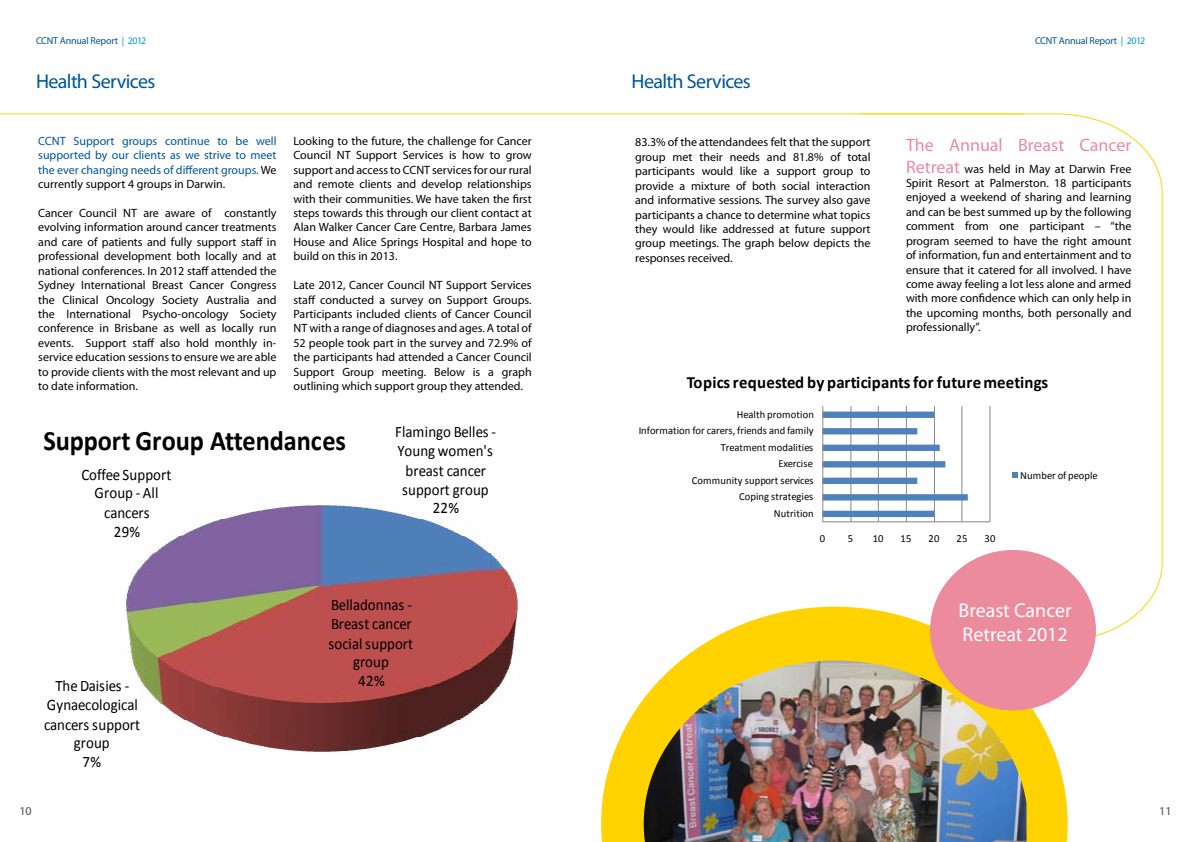
<style>
.page{position:relative;width:1191px;height:842px;background:#fff}
.page>*{position:absolute;margin:0;border:0;box-sizing:border-box;transform-origin:0 0}
.t1{font:700 28.2px "Calibri";letter-spacing:-.005em;color:#000;scale:.93 1}
.t2{font:20px "Myriad Pro";letter-spacing:-.03em;color:#005596}
.t3{font:20px/24px "Myriad Pro";color:#fff}
.t4{font:18px "Myriad Pro";color:#ec8a9e}
.t5{font:700 17.2px "Calibri";letter-spacing:.015em;color:#000}
.t6{font:16px/19.1px "Calibri";letter-spacing:.005em;color:#000;text-align:center;scale:.93 1}
.t7{font:12px/14.4px "Myriad Pro";color:#000;text-align:justify}
.t8{font:12px/14.4px "Myriad Pro";color:#005596;text-align:justify}
.t9{font:12px "Myriad Pro";color:#4d4d4f}
.t10{font:10.8px "Calibri";letter-spacing:.005em;color:#000}
.t11{font:10px "Myriad Pro";letter-spacing:-.02em;color:#005596}
.s1{color:#0096d6}
.s2{color:#000}
.s3{font-size:18px;color:#ec8a9e}
</style>
<div class="page">
<svg style="left:861px;top:113px;width:302px;height:530px"></svg>
<hr style="left:0;top:113px;width:1023px;height:1px;background:#ffd400">
<svg style="left:601px;top:607px;width:466px;height:235px;fill:#ffd200"></svg>
<img style="left:643px;top:660px;width:383px;height:182px">
<div style="left:930px;top:550px;width:165px;height:160px;background:#ec8a9e;border-radius:50%"></div>
<svg style="left:125px;top:503px;width:394px;height:249px"></svg>
<svg style="left:822px;top:369px;width:281px;height:180px"></svg>
<p class="t11" style="left:36px;top:34px;width:112px">CCNT Annual Report <span class="s1">| 2012</span></p>
<h2 class="t2" style="left:36px;top:69px;width:121px">Health Services</h2>
<p class="t7" style="left:293px;top:134px;width:240px">Looking to the future, the challenge for Cancer Council NT Support Services is how to grow support and access to CCNT services for our rural and remote clients and develop relationships with their communities. We have taken the first steps towards this through our client contact at Alan Walker Cancer Care Centre, Barbara James House and Alice Springs Hospital and hope to build on this in 2013.</p>
<p class="t7" style="left:293px;top:278px;width:240px">Late 2012, Cancer Council NT Support Services staff conducted a survey on Support Groups.<br>Participants included clients of Cancer Council NT with a range of diagnoses and ages. A total of 52 people took part in the survey and 72.9% of the participants had attended a Cancer Council Support Group meeting. Below is a graph outlining which support group they attended.</p>
<h3 class="t6" style="left:395px;top:422px;width:110px">Flamingo Belles -<br>Young women's breast cancer support group<br>22%</h3>
<p class="t8" style="left:38px;top:134px;width:240px">CCNT Support groups continue to be well supported by our clients as we strive to meet the ever changing needs of different groups. <span class="s2">We currently support 4 groups in Darwin.</span></p>
<p class="t7" style="left:38px;top:206px;width:240px">Cancer Council NT are aware of constantly evolving information around cancer treatments and care of patients and fully support staff in professional development both locally and at national conferences. In 2012 staff attended the Sydney International Breast Cancer Congress the Clinical Oncology Society Australia and the International Psycho-oncology Society conference in Brisbane as well as locally run events. Support staff also hold monthly in&shy;service education sessions to ensure we are able to provide clients with the most relevant and up to date information.</p>
<h1 class="t1" style="left:44px;top:423px;width:327px">Support Group Attendances</h1>
<h3 class="t6" style="left:81px;top:465px;width:98px">Coffee Support<br>Group - All cancers<br>29%</h3>
<h3 class="t6" style="left:328px;top:595px;width:93px">Belladonnas -<br>Breast cancer social support group</h3>
<h3 class="t6" style="left:55px;top:676px;width:81px">The Daisies -</h3>
<h3 class="t6" style="left:358px;top:671px;width:30px">42%</h3>
<h3 class="t6" style="left:44px;top:695px;width:105px">Gynaecological cancers support group<br>7%</h3>
<p class="t9" style="left:19px;top:803px;width:14px">10</p>
<h2 class="t2" style="left:631px;top:69px;width:121px">Health Services</h2>
<p class="t7" style="left:635px;top:135px;width:237px">83.3% of the attendandees felt that the support group met their needs and 81.8% of total participants would like a support group to provide a mixture of both social interaction and informative sessions. The survey also gave participants a chance to determine what topics they would like addressed at future support group meetings. The graph below depicts the responses received.</p>
<p class="t11" style="left:1035px;top:35px;width:112px">CCNT Annual Report <span class="s1">| 2012</span></p>
<h3 class="t4" style="left:906px;top:134px;width:227px">The Annual Breast Cancer</h3>
<p class="t7" style="left:906px;top:161px;width:227px"><span class="s3">Retreat</span> was held in May at Darwin Free Spirit Resort at Palmerston. 18 participants enjoyed a weekend of sharing and learning and can be best summed up by the following comment from one participant – “the program seemed to have the right amount of information, fun and entertainment and to ensure that it catered for all involved. I have come away feeling a lot less alone and armed with more confidence which can only help in the upcoming months, both personally and professionally”.</p>
<h3 class="t5" style="left:687px;top:372px;width:363px">Topics requested by participants for future meetings</h3>
<p class="t10" style="left:736px;top:407px;width:79px">Health promotion</p>
<p class="t10" style="left:639px;top:424px;width:176px">Information for carers, friends and family</p>
<p class="t10" style="left:721px;top:440px;width:94px">Treatment modalities</p>
<p class="t10" style="left:778px;top:457px;width:36px">Exercise</p>
<p class="t10" style="left:692px;top:473px;width:123px">Community support services</p>
<p class="t10" style="left:739px;top:490px;width:75px">Coping strategies</p>
<p class="t10" style="left:774px;top:506px;width:41px">Nutrition</p>
<p class="t10" style="left:820px;top:531px;width:7px">0</p>
<p class="t10" style="left:848px;top:531px;width:7px">5</p>
<p class="t10" style="left:872px;top:531px;width:12px">10</p>
<p class="t10" style="left:900px;top:531px;width:12px">15</p>
<p class="t10" style="left:928px;top:531px;width:12px">20</p>
<p class="t10" style="left:956px;top:531px;width:12px">25</p>
<p class="t10" style="left:984px;top:531px;width:12px">30</p>
<p class="t10" style="left:1020px;top:468px;width:79px">Number of people</p>
<h2 class="t3" style="left:958px;top:598px;width:115px">Breast Cancer<br>Retreat 2012</h2>
<p class="t9" style="left:1159px;top:803px;width:14px">11</p>
</div>
